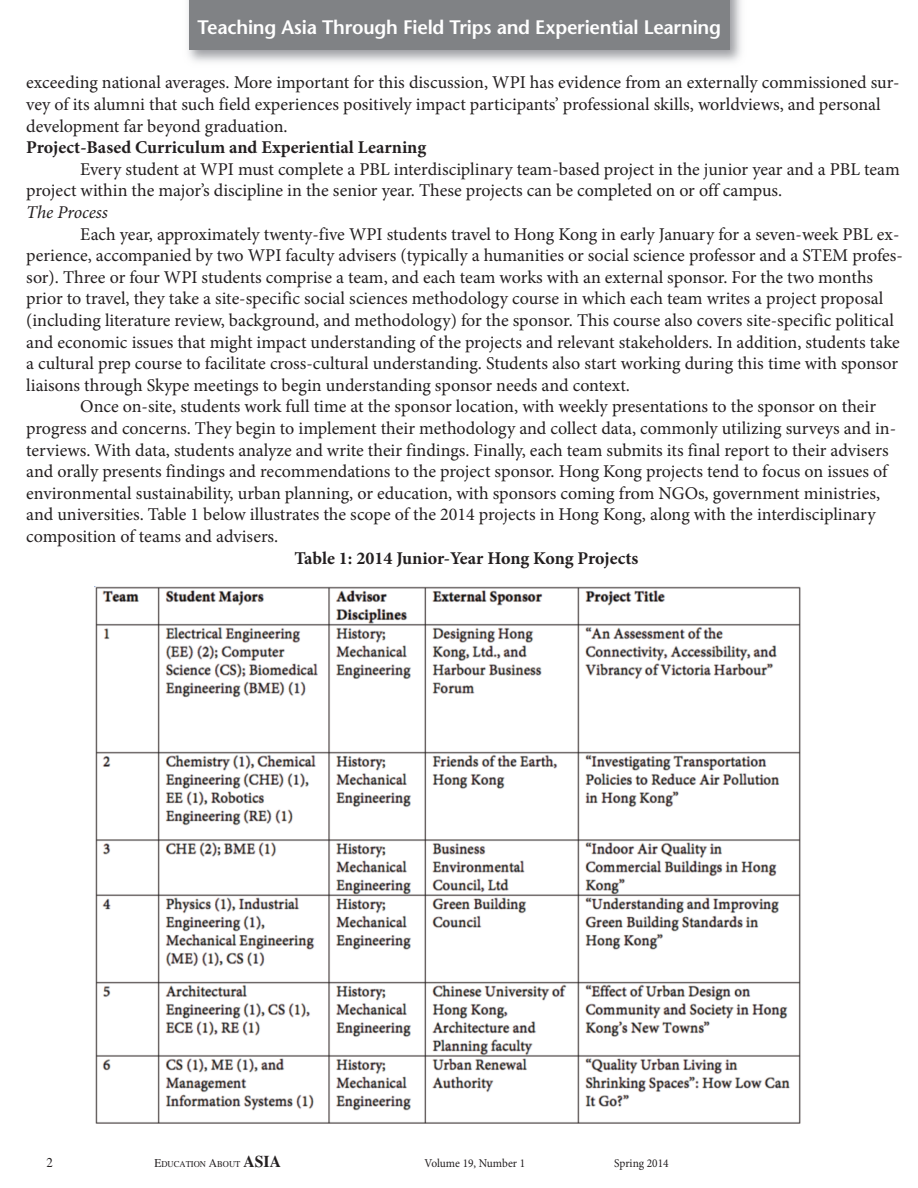
<style>
.page{position:relative;width:918px;height:1188px;background:#fff}
.page>*{position:absolute;margin:0;border:0;box-sizing:border-box;transform-origin:0 0}
.t1{font:600 19.5px "Stone Sans";letter-spacing:-.01em;color:#fff}
.t2{font:18px/21.6px "Minion Pro";color:#231f20}
.t3{font:700 18px "Minion Pro";color:#231f20}
.t4{font:italic 18px "Minion Pro";letter-spacing:-.005em;color:#231f20}
.t5{font:13.5px "EAA Times";color:#231f20;scale:.95 1}
.t6{font:12px "Minion Pro";color:#231f20;scale:.95 1}
.t7{font:9px "EAA Times";color:#231f20;scale:.95 1}
.s1{font-size:12px}
.s2{font-weight:700;font-size:16.5px}
</style>
<div class="page">
<img style="left:188px;top:0;width:553px;height:62px">
<div style="left:189px;top:0;width:541px;height:50px;background:#808285"></div>
<img style="left:94px;top:586px;width:707px;height:538px">
<p class="t1" style="left:198px;top:19px;width:525px">Teaching Asia Through Field Trips and Experiential Learning</p>
<p class="t2" style="left:26px;top:73px;width:875px">exceeding national averages. More important for this discussion, WPI has evidence from an externally commissioned sur&shy;vey of its alumni that such field experiences positively impact participants’ professional skills, worldviews, and personal development far beyond graduation.</p>
<p class="t3" style="left:26px;top:141px;width:401px">Project-Based Curriculum and Experiential Learning</p>
<p class="t2" style="left:26px;top:160px;width:875px;text-indent:54px">Every student at WPI must complete a PBL interdisciplinary team-based project in the junior year and a PBL team project within the major’s discipline in the senior year. These projects can be completed on or off campus.</p>
<p class="t4" style="left:26px;top:205px;width:83px">The Process</p>
<p class="t2" style="left:26px;top:225px;width:878px;text-indent:54px">Each year, approximately twenty-five WPI students travel to Hong Kong in early January for a seven-week PBL ex&shy;perience, accompanied by two WPI faculty advisers (typically a humanities or social science professor and a STEM profes&shy;sor). Three or four WPI students comprise a team, and each team works with an external sponsor. For the two months prior to travel, they take a site-specific social sciences methodology course in which each team writes a project proposal (including literature review, background, and methodology) for the sponsor. This course also covers site-specific political and economic issues that might impact understanding of the projects and relevant stakeholders. In addition, students take a cultural prep course to facilitate cross-cultural understanding. Students also start working during this time with sponsor liaisons through Skype meetings to begin understanding sponsor needs and context.</p>
<p class="t2" style="left:26px;top:397px;width:871px;text-indent:54px">Once on-site, students work full time at the sponsor location, with weekly presentations to the sponsor on their progress and concerns. They begin to implement their methodology and collect data, commonly utilizing surveys and in&shy;terviews. With data, students analyze and write their findings. Finally, each team submits its final report to their advisers and orally presents findings and recommendations to the project sponsor. Hong Kong projects tend to focus on issues of environmental sustainability, urban planning, or education, with sponsors coming from NGOs, government ministries, and universities. Table 1 below illustrates the scope of the 2014 projects in Hong Kong, along with the interdisciplinary composition of teams and advisers.</p>
<p class="t3" style="left:294px;top:551px;width:346px">Table 1: 2014 Junior-Year Hong Kong Projects</p>
<p class="t5" style="left:47px;top:1158px;width:8px">2</p>
<p class="t7" style="left:155px;top:1161px;width:135px"><span class="s1">E</span>DUCATION <span class="s1">A</span>BOUT <span class="s2">ASIA</span></p>
<p class="t6" style="left:425px;top:1159px;width:107px">Volume 19, Number 1</p>
<p class="t6" style="left:614px;top:1159px;width:59px">Spring 2014</p>
</div>
